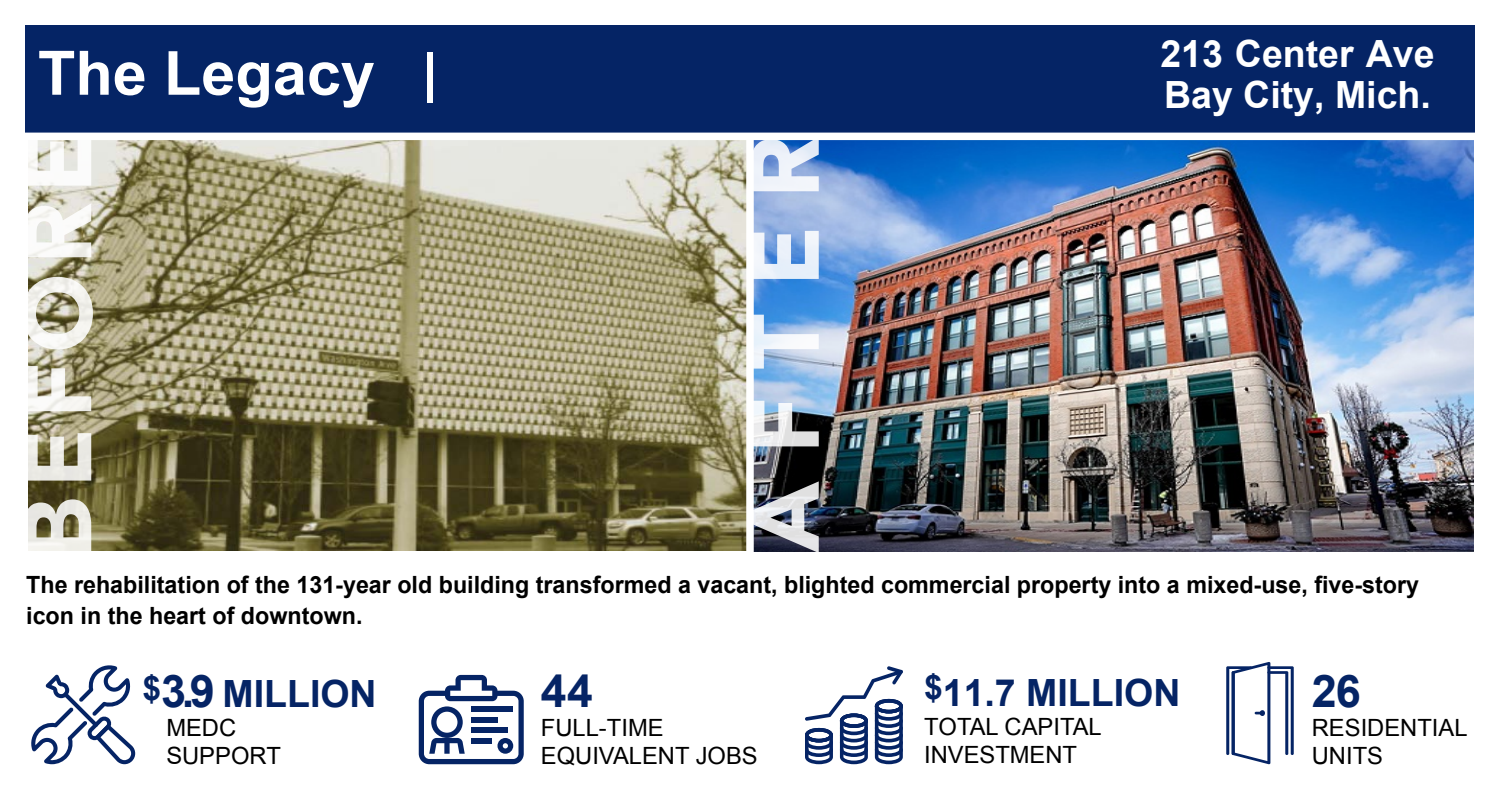
<style>
.page{position:relative;width:1500px;height:788px;background:#fff}
.page>*{position:absolute;margin:0;border:0;box-sizing:border-box;transform-origin:0 0}
.t1{font:700 61.25px "Arial";color:#fff}
.t2{font:700 46.25px "Arial";color:#052465}
.t3{font:700 45px "Arial";color:#052465}
.t4{font:700 37.5px/41.2px "Arial";color:#fff}
.t5{font:700 37.5px "Arial";color:#052465}
.t6{font:700 23.75px/31.2px "Arial";color:#000}
.t7{font:23.75px/28.5px "Arial";color:#000}
.s1{font-size:53.75px}
.s2{font-size:45px}
</style>
<div class="page">
<div style="left:25px;top:25px;width:1450px;height:114px;background:#052465"></div>
<img style="left:93px;top:140px;width:1380px;height:412px">
<svg style="left:28px;top:140px;width:65px;height:411px"></svg>
<div style="left:0;top:132px;width:1500px;height:8px;background:#fff"></div>
<div style="left:746px;top:135px;width:8px;height:421px;background:#fff"></div>
<svg style="left:753px;top:140px;width:66px;height:412px"></svg>
<svg style="left:419px;top:674px;width:105px;height:90px"></svg>
<svg style="left:31px;top:665px;width:104px;height:99px"></svg>
<svg style="left:805px;top:666px;width:98px;height:98px"></svg>
<svg style="left:1226px;top:662px;width:68px;height:102px"></svg>
<h1 class="t1" style="left:38px;top:30px;width:401px">The Legacy <span class="s1">|</span></h1>
<h3 class="t4" style="left:1160px;top:34px;width:276px">213 Center Ave<br>Bay City, Mich.</h3>
<p class="t6" style="left:26px;top:569px;width:1394px">The rehabilitation of the 131-year old building transformed a vacant, blighted commercial property into a mixed-use, five-story icon in the heart of downtown.</p>
<h3 class="t5" style="left:142px;top:669px;width:236px"><sup>$</sup><span class="s2">3.9</span> MILLION</h3>
<p class="t7" style="left:166px;top:713px;width:116px">MEDC<br>SUPPORT</p>
<h2 class="t2" style="left:541px;top:658px;width:53px">44</h2>
<p class="t7" style="left:541px;top:713px;width:218px">FULL-TIME<br>EQUIVALENT JOBS</p>
<h3 class="t5" style="left:924px;top:666px;width:258px"><sup>$</sup>11.7 MILLION</h3>
<p class="t7" style="left:924px;top:712px;width:179px">TOTAL CAPITAL<br>INVESTMENT</p>
<h3 class="t3" style="left:1312px;top:659px;width:51px">26</h3>
<p class="t7" style="left:1312px;top:713px;width:157px">RESIDENTIAL<br>UNITS</p>
</div>
